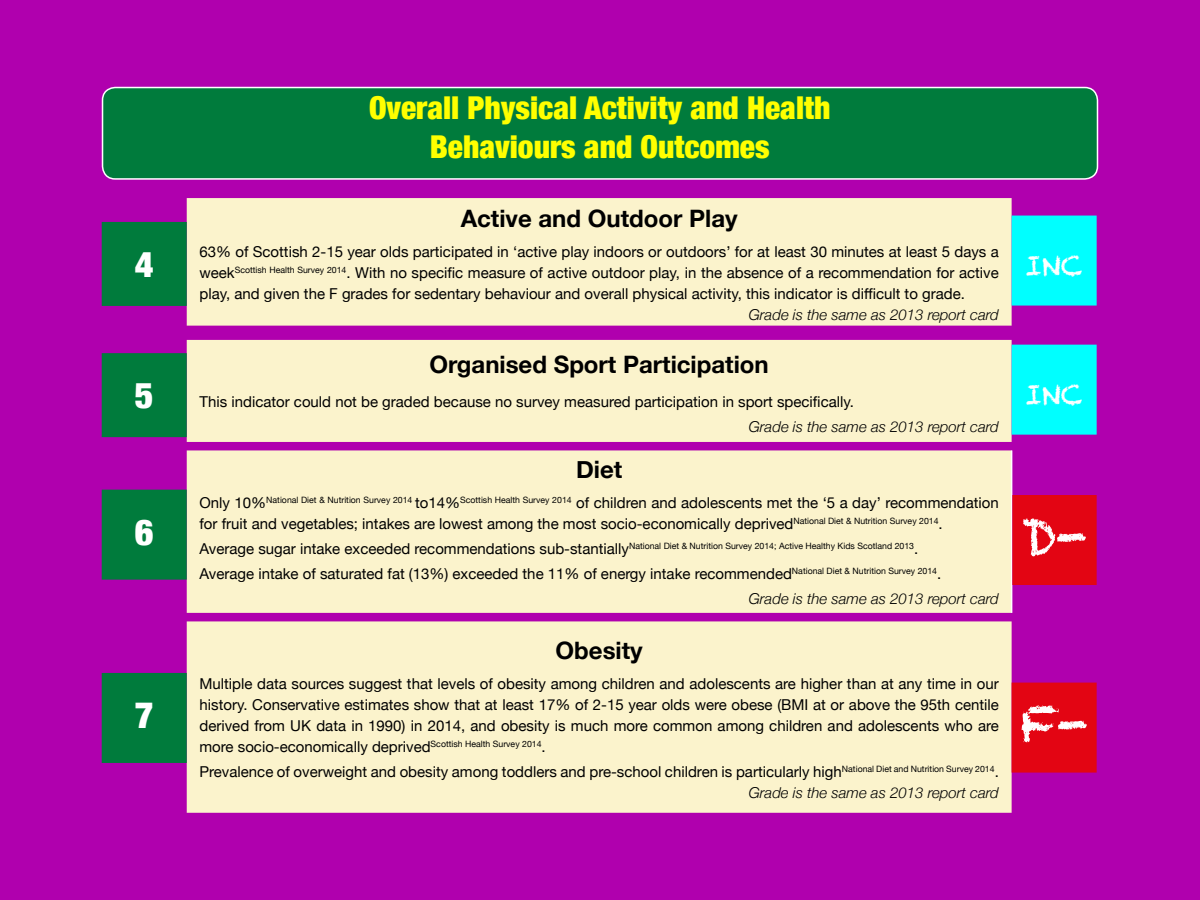
<style>
.page{position:relative;width:1200px;height:900px;background:#b000ae}
.page>*{position:absolute;margin:0;border:0;box-sizing:border-box;transform-origin:0 0}
.t1{font:51px "Chalkduster";color:#fff}
.t2{font:900 condensed 36px "Helvetica Neue";color:#fff}
.t3{font:900 condensed 31.5px/39px "Helvetica Neue";color:#ff0;text-align:center}
.t4{font:27px "Chalkduster";color:#fff}
.t5{font:700 24px "Helvetica Neue";color:#000}
.t6{font:15px/21px "Helvetica Neue";color:#000;text-align:justify}
.t7{font:italic 300 15px "Helvetica Neue";color:#000}
.t8{font:8.7px "Helvetica Neue";color:#000}
.s1{font-size:15px}
.s2{font-weight:300;font-style:italic}
</style>
<div class="page">
<div style="left:103px;top:88px;width:994px;height:91px;background:#007b3c;border-radius:13px"></div>
<div style="left:102px;top:87px;width:996px;height:93px;border:2px solid #fff;border-radius:13px"></div>
<div style="left:187px;top:198px;width:825px;height:615px;background:#fbf3cc"></div>
<hr style="left:1011px;top:450px;width:1px;height:163px;background:#fff">
<div style="left:102px;top:222px;width:85px;height:84px;background:#007b3c"></div>
<div style="left:1012px;top:216px;width:85px;height:90px;background:#0ff"></div>
<div style="left:102px;top:353px;width:85px;height:84px;background:#007b3c"></div>
<div style="left:1012px;top:345px;width:85px;height:90px;background:#0ff"></div>
<div style="left:102px;top:490px;width:85px;height:90px;background:#007b3c"></div>
<div style="left:1012px;top:495px;width:85px;height:90px;background:#e30513"></div>
<div style="left:102px;top:673px;width:85px;height:90px;background:#007b3c"></div>
<div style="left:1012px;top:683px;width:85px;height:90px;background:#e30513"></div>
<h3 class="t3" style="left:369px;top:91px;width:463px">Overall Physical Activity and Health<br>Behaviours and Outcomes</h3>
<h2 class="t2" style="left:135px;top:251px;width:20px">4</h2>
<h3 class="t5" style="left:461px;top:210px;width:278px">Active and Outdoor Play</h3>
<p class="t6" style="left:200px;top:242px;width:801px">63% of Scottish 2-15 year olds participated in ‘active play indoors or outdoors’ for at least 30 minutes at least 5 days a week<sup>Scottish</sup> <sup>Health</sup> <sup>Survey</sup> <sup>2014</sup>. With no specific measure of active outdoor play, in the absence of a recommendation for active play, and given the F grades for sedentary behaviour and overall physical activity, this indicator is difÏcult to grade.</p>
<p class="t7" style="left:749px;top:309px;width:252px">Grade is the same as 2013 report card</p>
<h3 class="t4" style="left:1026px;top:250px;width:59px">INC</h3>
<h2 class="t2" style="left:135px;top:382px;width:20px">5</h2>
<h3 class="t5" style="left:430px;top:356px;width:341px">Organised Sport Participation</h3>
<p class="t6" style="left:200px;top:392px;width:656px">This indicator could not be graded because no survey measured participation in sport specifically.</p>
<p class="t7" style="left:749px;top:421px;width:252px">Grade is the same as 2013 report card</p>
<h3 class="t4" style="left:1026px;top:379px;width:59px">INC</h3>
<h2 class="t2" style="left:135px;top:519px;width:20px">6</h2>
<h3 class="t5" style="left:576px;top:461px;width:48px">Diet</h3>
<p class="t6" style="left:200px;top:493px;width:801px">Only 10%<sup>National</sup> <sup>Diet</sup> <sup>&amp;</sup> <sup>Nutrition</sup> <sup>Survey</sup> <sup>2014</sup> to14%<sup>Scottish</sup> <sup>Health</sup> <sup>Survey</sup> <sup>2014</sup> of children and adolescents met the ‘5 a day’ recommendation for fruit and vegetables; intakes are lowest among the most socio-economically deprived<sup>National</sup> <sup>Diet</sup> <sup>&amp;</sup> <sup>Nutrition</sup> <sup>Survey</sup> <sup>2014</sup>.</p>
<p class="t8" style="left:199px;top:543px;width:720px"><span class="s1">Average sugar intake exceeded recommendations sub-stantially</span>National Diet &amp; Nutrition Survey 2014; Active Healthy Kids Scotland 2013<span class="s1">.</span></p>
<p class="t6" style="left:749px;top:563px;width:252px;line-height:25.2px;text-indent:-549px">Average intake of saturated fat (13%) exceeded the 11% of energy intake recommended<sup>National</sup> <sup>Diet</sup> <sup>&amp;</sup> <sup>Nutrition</sup> <sup>Survey</sup> <sup>2014</sup>.<br><span class="s2">Grade is the same as 2013 report card</span></p>
<h1 class="t1" style="left:1022px;top:507px;width:67px">D-</h1>
<h2 class="t2" style="left:135px;top:702px;width:20px">7</h2>
<h3 class="t5" style="left:556px;top:642px;width:89px">Obesity</h3>
<p class="t6" style="left:200px;top:675px;width:801px">Multiple data sources suggest that levels of obesity among children and adolescents are higher than at any time in our history. Conservative estimates show that at least 17% of 2-15 year olds were obese (BMI at or above the 95th centile derived from UK data in 1990) in 2014, and obesity is much more common among children and adolescents who are more socio-economically deprived<sup>Scottish</sup> <sup>Health</sup> <sup>Survey</sup> <sup>2014</sup>.</p>
<p class="t6" style="left:199px;top:763px;width:801px;text-align:right">Prevalence of overweight and obesity among toddlers and pre-school children is particularly high<sup>National</sup> <sup>Diet</sup> <sup>and</sup> <sup>Nutrition</sup> <sup>Survey</sup> <sup>2014</sup>.<br><span class="s2">Grade is the same as 2013 report card</span></p>
<h1 class="t1" style="left:1020px;top:695px;width:69px">F-</h1>
</div>
